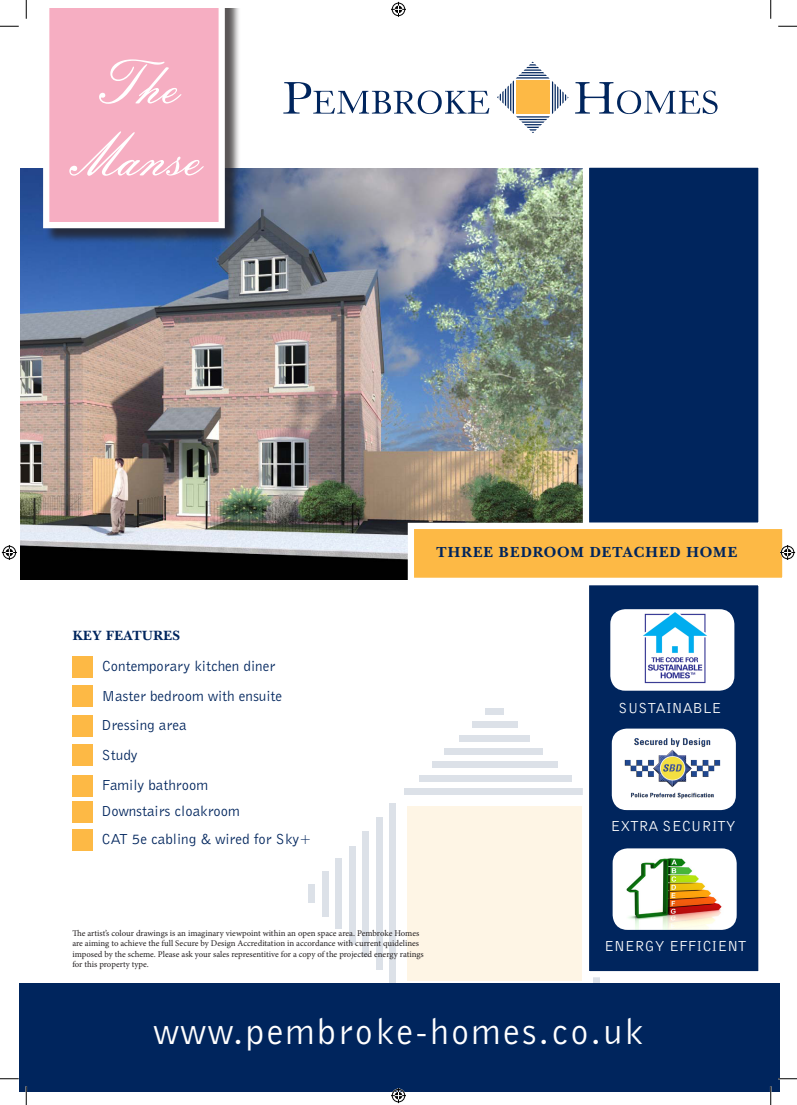
<style>
.page{position:relative;width:797px;height:1105px;background:#fff}
.page>*{position:absolute;margin:0;border:0;box-sizing:border-box;transform-origin:0 0}
.t1{font:60px "Embassy BT";color:#fff}
.t2{font:37.5px "Bell Gothic BT";letter-spacing:.06em;color:#fff}
.t3{font:15px "Bell Gothic BT";color:#00255d}
.t4{font:15px "Bell Gothic BT";color:#fff}
.t5{font:700 15px "Baskerville BT";letter-spacing:.04em;color:#00255d}
.t6{font:700 13.75px "Baskerville BT";color:#00255d}
.t7{font:8.75px/10.5px "Minion Pro";color:#231f20}
</style>
<div class="page">
<div style="left:407px;top:806px;width:175px;height:175px;background:#fef5e5"></div>
<div style="left:404px;top:789px;width:181px;height:6px;background:#dce1e8"></div>
<div style="left:419px;top:775px;width:152px;height:7px;background:#dce1e8"></div>
<div style="left:432px;top:762px;width:125px;height:6px;background:#dce1e8"></div>
<div style="left:444px;top:748px;width:99px;height:7px;background:#dce1e8"></div>
<div style="left:459px;top:735px;width:71px;height:6px;background:#dce1e8"></div>
<div style="left:472px;top:721px;width:45px;height:7px;background:#dce1e8"></div>
<div style="left:486px;top:708px;width:18px;height:6px;background:#dce1e8"></div>
<div style="left:593px;top:804px;width:7px;height:181px;background:#dce1e8"></div>
<div style="left:389px;top:804px;width:7px;height:181px;background:#dce1e8"></div>
<div style="left:376px;top:817px;width:6px;height:153px;background:#dce1e8"></div>
<div style="left:363px;top:831px;width:6px;height:125px;background:#dce1e8"></div>
<div style="left:349px;top:846px;width:6px;height:98px;background:#dce1e8"></div>
<div style="left:336px;top:858px;width:6px;height:71px;background:#dce1e8"></div>
<div style="left:322px;top:871px;width:6px;height:45px;background:#dce1e8"></div>
<div style="left:309px;top:885px;width:6px;height:18px;background:#dce1e8"></div>
<div style="left:583px;top:579px;width:181px;height:398px;background:#00255d;border:6px solid #fff"></div>
<svg style="left:283px;top:82px;width:206px;height:32px"></svg>
<svg style="left:575px;top:82px;width:142px;height:32px"></svg>
<svg style="left:497px;top:62px;width:71px;height:71px"></svg>
<div style="left:19px;top:983px;width:760px;height:108px;background:#00255d"></div>
<img style="left:20px;top:169px;width:563px;height:411px">
<div style="left:411px;top:526px;width:374px;height:55px;background:#fdb945"></div>
<div style="left:408px;top:523px;width:380px;height:61px;border:6px solid #fff"></div>
<div style="left:583px;top:161px;width:181px;height:368px;background:#00255d;border:6px solid #fff"></div>
<div style="left:72px;top:656px;width:21px;height:21px;background:#fdb945"></div>
<div style="left:72px;top:686px;width:21px;height:21px;background:#fdb945"></div>
<div style="left:72px;top:715px;width:21px;height:22px;background:#fdb945"></div>
<div style="left:72px;top:745px;width:21px;height:21px;background:#fdb945"></div>
<div style="left:72px;top:775px;width:21px;height:21px;background:#fdb945"></div>
<div style="left:72px;top:801px;width:21px;height:22px;background:#fdb945"></div>
<div style="left:45px;top:9px;width:195px;height:235px;background:#231f20;opacity:.75"></div>
<svg style="left:43px;top:9px;width:182px;height:219px;background:#f6b5c7"></svg>
<div style="left:611px;top:729px;width:125px;height:81px;background:#fff;border-radius:15px"></div>
<img style="left:615px;top:733px;width:106px;height:66px">
<img style="left:612px;top:848px;width:124px;height:82px">
<div style="left:610px;top:609px;width:124px;height:82px;background:#fff;border-radius:15px"></div>
<img style="left:643px;top:612px;width:64px;height:72px">
<div style="left:72px;top:829px;width:21px;height:21px;background:#fdb945"></div>
<svg style="left:0;top:25px;width:19px;height:2px"></svg>
<svg style="left:778px;top:25px;width:19px;height:2px"></svg>
<svg style="left:0;top:1078px;width:19px;height:1px"></svg>
<svg style="left:778px;top:1078px;width:19px;height:1px"></svg>
<svg style="left:25px;top:0;width:2px;height:19px"></svg>
<svg style="left:25px;top:1086px;width:2px;height:19px"></svg>
<svg style="left:770px;top:0;width:1px;height:19px"></svg>
<svg style="left:770px;top:1086px;width:1px;height:19px"></svg>
<svg style="left:391px;top:2px;width:15px;height:15px"></svg>
<svg style="left:391px;top:1088px;width:15px;height:15px"></svg>
<svg style="left:2px;top:545px;width:15px;height:15px"></svg>
<svg style="left:780px;top:545px;width:15px;height:15px"></svg>
<p class="t1" style="left:95px;top:46px;width:84px">The</p>
<p class="t1" style="left:73px;top:118px;width:129px">Manse</p>
<p class="t6" style="left:72px;top:627px;width:109px">KEY FEATURES</p>
<p class="t3" style="left:102px;top:657px;width:175px">Contemporary kitchen diner</p>
<p class="t3" style="left:102px;top:686px;width:182px">Master bedroom with ensuite</p>
<p class="t3" style="left:102px;top:716px;width:86px">Dressing area</p>
<p class="t3" style="left:102px;top:745px;width:37px">Study</p>
<p class="t3" style="left:102px;top:775px;width:108px">Family bathroom</p>
<p class="t3" style="left:102px;top:802px;width:140px">Downstairs cloakroom</p>
<p class="t3" style="left:102px;top:830px;width:211px">CAT 5e cabling &amp; wired for Sky+</p>
<p class="t5" style="left:436px;top:543px;width:303px">THREE BEDROOM DETACHED HOME</p>
<p class="t4" style="left:618px;top:698px;width:104px">SUSTAINABLE</p>
<p class="t4" style="left:610px;top:817px;width:127px">EXTRA SECURITY</p>
<p class="t7" style="left:72px;top:927px;width:353px">The artist’s colour drawings is an imaginary viewpoint within an open space area. Pembroke Homes are aiming to achieve the full Secure by Design Accreditation in accordance with current quidelines imposed by the scheme. Please ask your sales representitive for a copy of the projected energy ratings for this property type.</p>
<p class="t4" style="left:604px;top:937px;width:144px">ENERGY EFFICIENT</p>
<p class="t2" style="left:154px;top:1008px;width:491px">www.pembroke-homes.co.uk</p>
</div>
